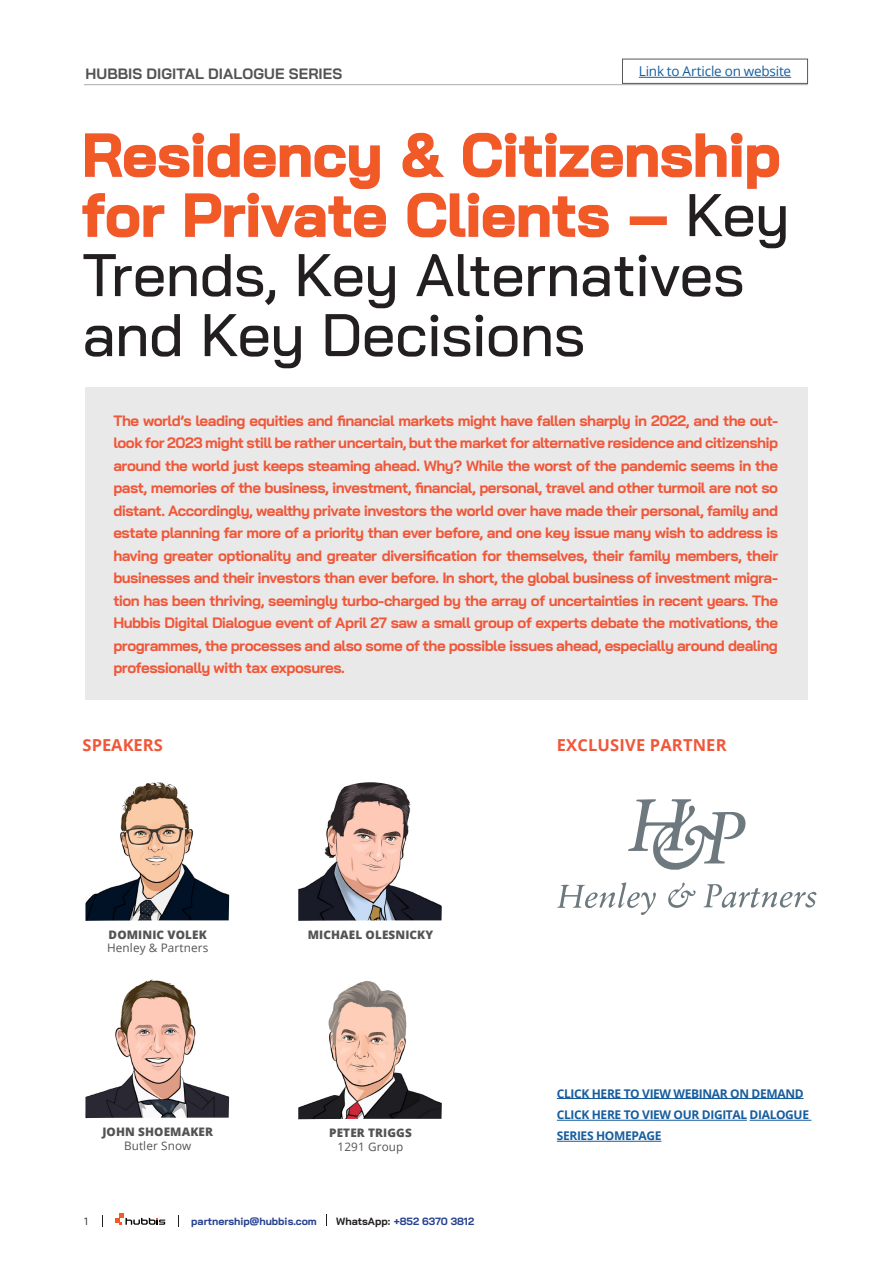
<style>
.page{position:relative;width:893px;height:1263px;background:#fff}
.page>*{position:absolute;margin:0;border:0;box-sizing:border-box;transform-origin:0 0}
.t1{font:500 60px/60px "Bai Jamjuree";letter-spacing:-.015em;color:#231f20}
.Header_style{font:700 16.5px "Open Sans";letter-spacing:.01em;color:#f05739}
.t2{font:700 15px/22.5px "Bai Jamjuree";letter-spacing:-.035em;color:#f05739;text-align:justify}
.t3{font:700 15px "Bai Jamjuree";letter-spacing:.005em;color:#535355}
.t4{font:13.5px "Open Sans";letter-spacing:-.015em;color:#175d9e}
.t5{font:700 12px/21px "Open Sans";letter-spacing:-.03em;color:#175d9e}
.t6{font:800 11.7px "Open Sans";letter-spacing:.01em;color:#535355}
.t7{font:11.7px "Open Sans";letter-spacing:.01em;color:#535355}
.t8{font:700 10.5px "Bai Jamjuree";color:#25408f}
.t9{font:10.5px "Bai Jamjuree";color:#231f20}
.s1{font-weight:700;color:#f05739}
.s2{color:#231f20}
</style>
<div class="page">
<hr style="left:557px;top:1098px;width:247px;height:1px;background:#175d9e">
<hr style="left:557px;top:1120px;width:190px;height:1px;background:#175d9e">
<hr style="left:750px;top:1120px;width:61px;height:1px;background:#175d9e">
<hr style="left:557px;top:1141px;width:104px;height:1px;background:#175d9e">
<div style="left:85px;top:387px;width:723px;height:312px;background:#e9e9e9"></div>
<img style="left:85px;top:782px;width:145px;height:139px">
<img style="left:85px;top:979px;width:145px;height:139px">
<img style="left:298px;top:981px;width:144px;height:138px">
<img style="left:298px;top:782px;width:144px;height:139px">
<svg style="left:628px;top:799px;width:118px;height:71px"></svg>
<svg style="left:668px;top:883px;width:28px;height:25px"></svg>
<svg style="left:557px;top:882px;width:99px;height:33px"></svg>
<svg style="left:703px;top:884px;width:113px;height:24px"></svg>
<hr style="left:84px;top:84px;width:724px;height:1px;background:#adadad">
<svg style="left:115px;top:1213px;width:50px;height:12px"></svg>
<hr style="left:639px;top:77px;width:152px;height:1px;background:#175d9e">
<div style="left:622px;top:59px;width:186px;height:25px;border:1px solid #57585a"></div>
<p class="t3" style="left:85px;top:65px;width:258px">HUBBIS DIGITAL DIALOGUE SERIES</p>
<p class="t4" style="left:639px;top:62px;width:154px">Link to Article on website</p>
<p class="t1" style="left:82px;top:125px;width:709px"><span class="s1">Residency &amp; Citizenship for Private Clients –</span> Key<br>Trends, Key Alternatives and Key Decisions</p>
<p class="t2" style="left:113px;top:409px;width:666px">The world’s leading equities and financial markets might have fallen sharply in 2022, and the out&shy;look for 2023 might still be rather uncertain, but the market for alternative residence and citizenship around the world just keeps steaming ahead. Why? While the worst of the pandemic seems in the past, memories of the business, investment, financial, personal, travel and other turmoil are not so distant. Accordingly, wealthy private investors the world over have made their personal, family and estate planning far more of a priority than ever before, and one key issue many wish to address is having greater optionality and greater diversification for themselves, their family members, their businesses and their investors than ever before. In short, the global business of investment migra&shy;tion has been thriving, seemingly turbo-charged by the array of uncertainties in recent years. The Hubbis Digital Dialogue event of April 27 saw a small group of experts debate the motivations, the programmes, the processes and also some of the possible issues ahead, especially around dealing professionally with tax exposures.</p>
<p class="Header_style" style="left:83px;top:733px;width:82px">SPEAKERS</p>
<p class="t6" style="left:109px;top:925px;width:100px">DOMINIC VOLEK</p>
<p class="t7" style="left:107px;top:940px;width:103px">Henley &amp; Partners</p>
<p class="t6" style="left:102px;top:1123px;width:112px">JOHN SHOEMAKER</p>
<p class="t7" style="left:124px;top:1137px;width:69px">Butler Snow</p>
<p class="t6" style="left:308px;top:925px;width:127px">MICHAEL OLESNICKY</p>
<p class="t6" style="left:329px;top:1124px;width:84px">PETER TRIGGS</p>
<p class="t7" style="left:338px;top:1138px;width:67px">1291 Group</p>
<p class="t9" style="left:84px;top:1212px;width:5px">1</p>
<p class="t8" style="left:191px;top:1215px;width:127px">partnership@hubbis.com</p>
<p class="t8" style="left:336px;top:1215px;width:139px"><span class="s2">WhatsApp:</span> +852 6370 3812</p>
<p class="Header_style" style="left:557px;top:733px;width:171px">EXCLUSIVE PARTNER</p>
<p class="t5" style="left:557px;top:1082px;width:248px">CLICK HERE TO VIEW WEBINAR ON DEMAND</p>
<p class="t5" style="left:557px;top:1104px;width:254px">CLICK HERE TO VIEW OUR DIGITAL DIALOGUE<br>SERIES HOMEPAGE</p>
</div>
